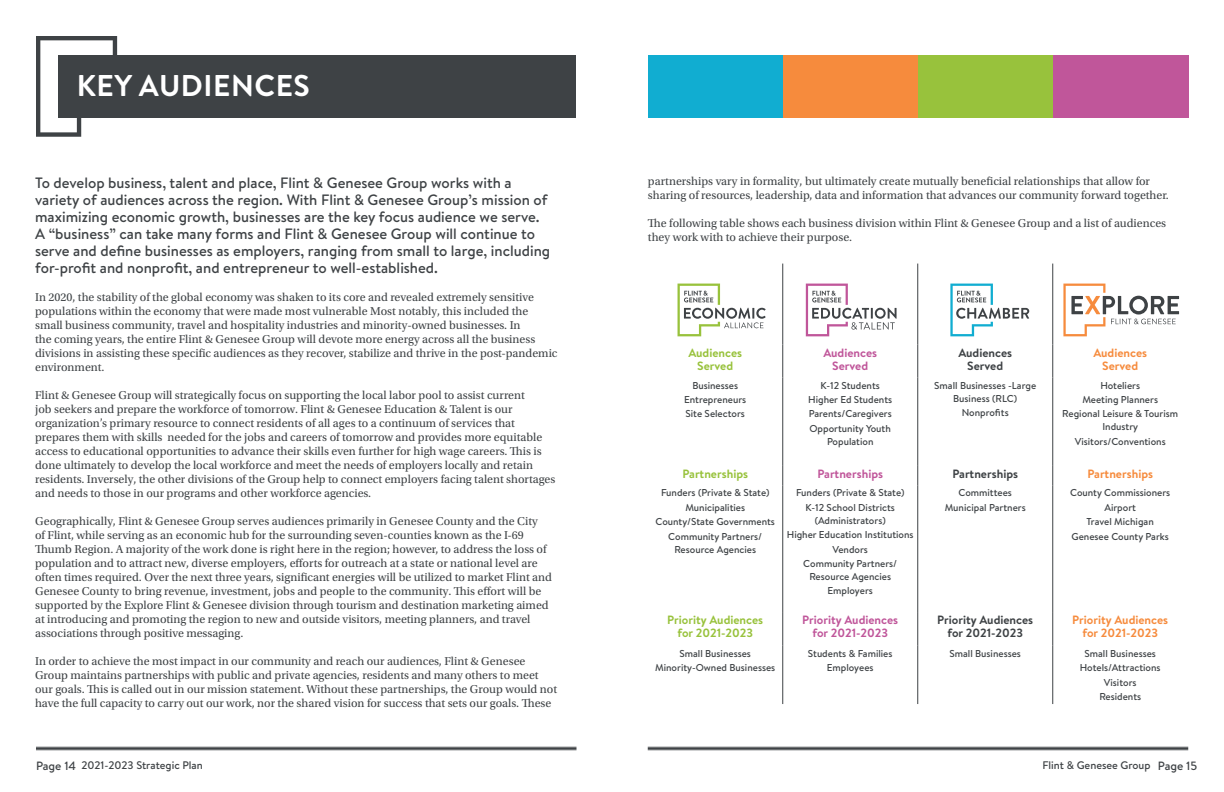
<style>
.page{position:relative;width:1224px;height:792px;background:#fff}
.page>*{position:absolute;margin:0;border:0;box-sizing:border-box;transform-origin:0 0}
.t1{font:700 30px "Brandon Text";letter-spacing:.02em;color:#fff}
.t2{font:500 15px/17px "Brandon Text";color:#3e4245}
.t3{font:12px/14px "Utopia Std";color:#3e4245}
.t4{font:700 12px/13px "Brandon Text";color:#98c23c;text-align:center}
.t5{font:700 12px/13px "Brandon Text";color:#c0569a;text-align:center}
.t6{font:700 12px/13px "Brandon Text";color:#3e4245;text-align:center}
.t7{font:700 12px/13px "Brandon Text";color:#f68b3d;text-align:center}
.t8{font:500 11px "Brandon Text";color:#3e4245}
.t9{font:500 10px/14.4px "Brandon Text";color:#3e4245;text-align:center}
.s1{font-size:12px}
</style>
<div class="page">
<div style="left:648px;top:55px;width:135px;height:63px;background:#11add1"></div>
<div style="left:783px;top:55px;width:135px;height:63px;background:#f68b3d"></div>
<div style="left:918px;top:55px;width:135px;height:63px;background:#98c23c"></div>
<div style="left:1053px;top:55px;width:135px;height:63px;background:#c0569a"></div>
<hr style="left:36px;top:747px;width:540px;height:1px;background:#3e4245">
<hr style="left:36px;top:748px;width:540px;height:1px;background:#3e4245">
<hr style="left:36px;top:749px;width:540px;height:1px;background:#3e4245">
<hr style="left:648px;top:747px;width:540px;height:1px;background:#3e4245">
<hr style="left:648px;top:748px;width:540px;height:1px;background:#3e4245">
<hr style="left:648px;top:749px;width:540px;height:1px;background:#3e4245">
<svg style="left:36px;top:36px;width:81px;height:101px"></svg>
<div style="left:58px;top:55px;width:518px;height:63px;background:#3e4245"></div>
<hr style="left:783px;top:264px;width:1px;height:80px;background:#3e4245">
<hr style="left:918px;top:264px;width:1px;height:80px;background:#3e4245">
<hr style="left:1053px;top:264px;width:1px;height:80px;background:#3e4245">
<hr style="left:783px;top:344px;width:1px;height:34px;background:#3e4245">
<hr style="left:918px;top:344px;width:1px;height:34px;background:#3e4245">
<hr style="left:1053px;top:344px;width:1px;height:34px;background:#3e4245">
<hr style="left:783px;top:378px;width:1px;height:88px;background:#3e4245">
<hr style="left:918px;top:378px;width:1px;height:88px;background:#3e4245">
<hr style="left:1053px;top:378px;width:1px;height:88px;background:#3e4245">
<svg style="left:783px;top:466px;width:1px;height:19px"></svg>
<svg style="left:918px;top:466px;width:1px;height:19px"></svg>
<svg style="left:1053px;top:466px;width:1px;height:19px"></svg>
<hr style="left:783px;top:485px;width:1px;height:127px;background:#3e4245">
<hr style="left:918px;top:485px;width:1px;height:127px;background:#3e4245">
<hr style="left:1053px;top:485px;width:1px;height:127px;background:#3e4245">
<hr style="left:783px;top:612px;width:1px;height:34px;background:#3e4245">
<hr style="left:918px;top:612px;width:1px;height:34px;background:#3e4245">
<hr style="left:1053px;top:612px;width:1px;height:34px;background:#3e4245">
<hr style="left:783px;top:646px;width:1px;height:58px;background:#3e4245">
<hr style="left:918px;top:646px;width:1px;height:58px;background:#3e4245">
<hr style="left:1053px;top:646px;width:1px;height:58px;background:#3e4245">
<svg style="left:678px;top:284px;width:88px;height:52px"></svg>
<svg style="left:806px;top:284px;width:91px;height:52px"></svg>
<svg style="left:950px;top:284px;width:79px;height:52px"></svg>
<svg style="left:1063px;top:284px;width:116px;height:52px"></svg>
<h1 class="t1" style="left:77px;top:65px;width:235px">KEY AUDIENCES</h1>
<p class="t2" style="left:35px;top:174px;width:517px">To develop business, talent and place, Flint &amp; Genesee Group works with a variety of audiences across the region. With Flint &amp; Genesee Group’s mission of maximizing economic growth, businesses are the key focus audience we serve.<br>A “business” can take many forms and Flint &amp; Genesee Group will continue to serve and define businesses as employers, ranging from small to large, including for-profit and nonprofit, and entrepreneur to well-established.</p>
<p class="t3" style="left:35px;top:290px;width:524px">In 2020, the stability of the global economy was shaken to its core and revealed extremely sensitive populations within the economy that were made most vulnerable Most notably, this included the small business community, travel and hospitality industries and minority-owned businesses. In<br>the coming years, the entire Flint &amp; Genesee Group will devote more energy across all the business divisions in assisting these specific audiences as they recover, stabilize and thrive in the post-pandemic environment.</p>
<p class="t3" style="left:35px;top:388px;width:522px">Flint &amp; Genesee Group will strategically focus on supporting the local labor pool to assist current<br>job seekers and prepare the workforce of tomorrow. Flint &amp; Genesee Education &amp; Talent is our organization’s primary resource to connect residents of all ages to a continuum of services that prepares them with skills needed for the jobs and careers of tomorrow and provides more equitable access to educational opportunities to advance their skills even further for high wage careers. This is done ultimately to develop the local workforce and meet the needs of employers locally and retain residents. Inversely, the other divisions of the Group help to connect employers facing talent shortages and needs to those in our programs and other workforce agencies.</p>
<p class="t3" style="left:35px;top:514px;width:518px">Geographically, Flint &amp; Genesee Group serves audiences primarily in Genesee County and the City<br>of Flint, while serving as an economic hub for the surrounding seven-counties known as the I-69<br>Thumb Region. A majority of the work done is right here in the region; however, to address the loss of population and to attract new, diverse employers, efforts for outreach at a state or national level are often times required. Over the next three years, significant energies will be utilized to market Flint and Genesee County to bring revenue, investment, jobs and people to the community. This effort will be supported by the Explore Flint &amp; Genesee division through tourism and destination marketing aimed at introducing and promoting the region to new and outside visitors, meeting planners, and travel associations through positive messaging.</p>
<p class="t3" style="left:35px;top:654px;width:524px">In order to achieve the most impact in our community and reach our audiences, Flint &amp; Genesee Group maintains partnerships with public and private agencies, residents and many others to meet our goals. This is called out in our mission statement. Without these partnerships, the Group would not have the full capacity to carry out our work, nor the shared vision for success that sets our goals. These</p>
<p class="t3" style="left:648px;top:175px;width:522px">partnerships vary in formality, but ultimately create mutually beneficial relationships that allow for sharing of resources, leadership, data and information that advances our community forward together.</p>
<p class="t3" style="left:648px;top:217px;width:520px">The following table shows each business division within Flint &amp; Genesee Group and a list of audiences they work with to achieve their purpose.</p>
<p class="t4" style="left:688px;top:346px;width:55px">Audiences<br>Served</p>
<p class="t5" style="left:823px;top:346px;width:55px">Audiences<br>Served</p>
<p class="t6" style="left:958px;top:346px;width:55px">Audiences<br>Served</p>
<p class="t7" style="left:1093px;top:346px;width:55px">Audiences<br>Served</p>
<p class="t9" style="left:684px;top:378px;width:64px">Businesses<br>Entrepreneurs<br>Site Selectors</p>
<p class="t9" style="left:808px;top:378px;width:85px">K-12 Students<br>Higher Ed Students<br>Parents/Caregivers<br>Opportunity Youth</p>
<p class="t9" style="left:827px;top:434px;width:48px">Population</p>
<p class="t9" style="left:934px;top:378px;width:103px;line-height:13px">Small Businesses -Large<br>Business (RLC)</p>
<p class="t9" style="left:962px;top:405px;width:48px">Nonprofits</p>
<p class="t9" style="left:1062px;top:378px;width:117px">Hoteliers<br>Meeting Planners<br>Regional Leisure &amp; Tourism</p>
<p class="t9" style="left:1075px;top:420px;width:92px">Industry<br>Visitors/Conventions</p>
<p class="t4" style="left:682px;top:467px;width:67px">Partnerships</p>
<p class="t5" style="left:817px;top:467px;width:67px">Partnerships</p>
<p class="t6" style="left:952px;top:467px;width:67px">Partnerships</p>
<p class="t7" style="left:1087px;top:467px;width:67px">Partnerships</p>
<p class="t9" style="left:655px;top:485px;width:121px">Funders (Private &amp; State)<br>Municipalities<br>County/State Governments<br>Community Partners/</p>
<p class="t9" style="left:674px;top:542px;width:83px">Resource Agencies</p>
<p class="t9" style="left:796px;top:485px;width:110px">Funders (Private &amp; State)<br>K-12 School Districts</p>
<p class="t9" style="left:787px;top:513px;width:128px">(Administrators)<br>Higher Education Institutions<br>Vendors<br>Community Partners/</p>
<p class="t9" style="left:809px;top:569px;width:83px">Resource Agencies<br>Employers</p>
<p class="t9" style="left:945px;top:485px;width:83px">Committees<br>Municipal Partners</p>
<p class="t9" style="left:1070px;top:485px;width:102px">County Commissioners<br>Airport<br>Travel Michigan<br>Genesee County Parks</p>
<p class="t4" style="left:667px;top:614px;width:97px">Priority Audiences for 2021-2023</p>
<p class="t5" style="left:802px;top:614px;width:97px">Priority Audiences for 2021-2023</p>
<p class="t6" style="left:937px;top:614px;width:97px">Priority Audiences for 2021-2023</p>
<p class="t7" style="left:1072px;top:614px;width:97px">Priority Audiences for 2021-2023</p>
<p class="t9" style="left:655px;top:646px;width:122px">Small Businesses<br>Minority-Owned Businesses</p>
<p class="t9" style="left:808px;top:646px;width:86px">Students &amp; Families<br>Employees</p>
<p class="t9" style="left:950px;top:646px;width:73px">Small Businesses</p>
<p class="t9" style="left:1080px;top:646px;width:82px">Small Businesses<br>Hotels/Attractions<br>Visitors<br>Residents</p>
<p class="t8" style="left:36px;top:758px;width:168px"><span class="s1">Page 14</span> 2021-2023 Strategic Plan</p>
<p class="t8" style="left:1043px;top:758px;width:156px">Flint &amp; Genesee Group <span class="s1">Page 15</span></p>
</div>
